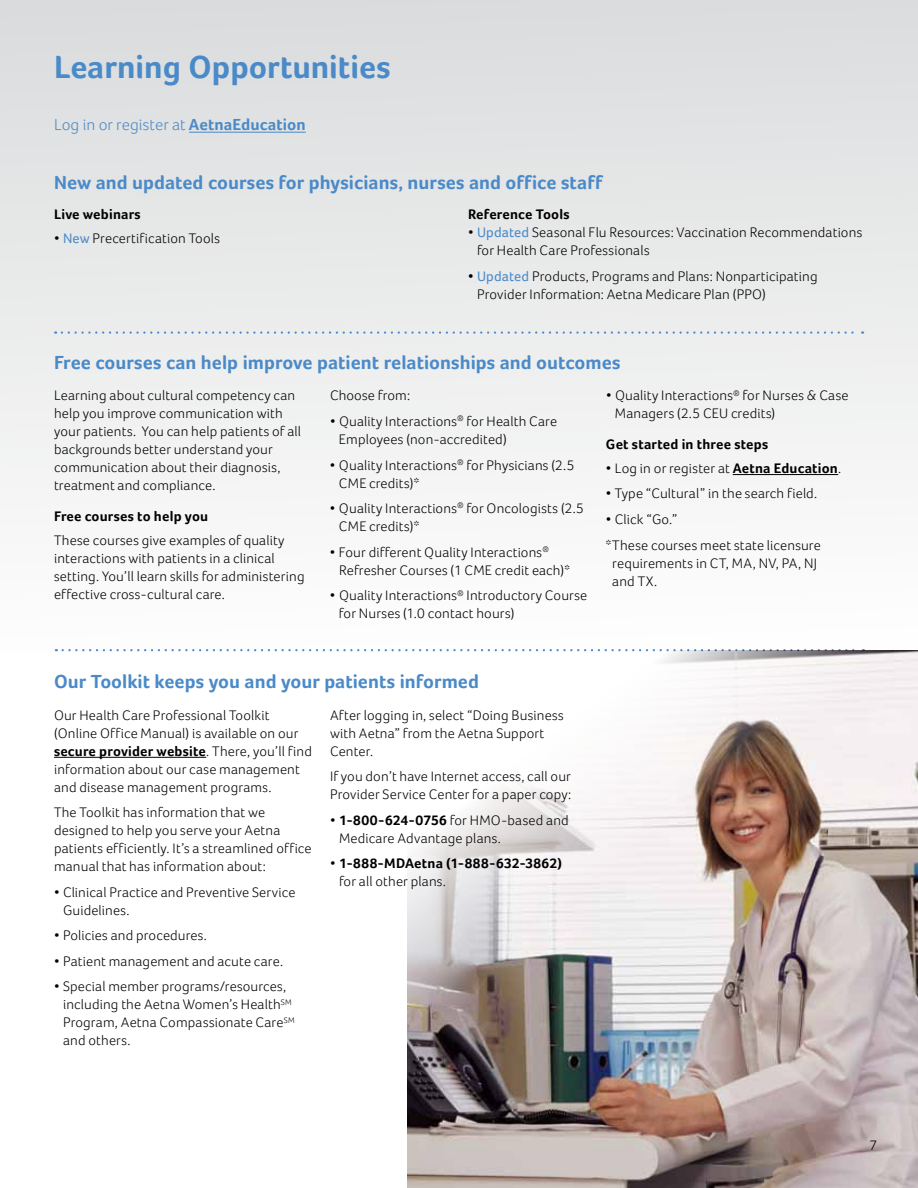
<style>
.page{position:relative;width:918px;height:1188px;background:#fff}
.page>*{position:absolute;margin:0;border:0;box-sizing:border-box;transform-origin:0 0}
.t1{font:700 33px "Foco";color:#4a8ac8}
.t2{font:700 19.5px "Foco";color:#4a8ac8}
.t3{font:300 16.5px "Foco";letter-spacing:.005em;color:#4a8ac8}
.t4{font:300 14.25px/18px "Foco";letter-spacing:.01em;color:#000}
.t5{font:700 14.25px/18px "Foco";letter-spacing:.015em;color:#000}
.s1{font-weight:700}
.s2{font-weight:400;color:#4a8ac8}
.s3{font-weight:400}
.s4{font-weight:300}
</style>
<div class="page">
<div style="left:0;top:0;width:918px;height:652px;background:linear-gradient(to bottom,#dbdbdc,#fefefe)"></div>
<hr style="left:189px;top:132px;width:117px;height:1px;background:#4a8ac8">
<hr style="left:733px;top:474px;width:105px;height:1px;background:#000">
<svg style="left:62px;top:331px;width:801px;height:3px;background:#cedae6"></svg>
<svg style="left:63px;top:649px;width:801px;height:2px"></svg>
<img style="left:407px;top:650px;width:511px;height:538px">
<hr style="left:54px;top:757px;width:152px;height:1px;background:#000">
<h1 class="t1" style="left:54px;top:47px;width:338px">Learning Opportunities</h1>
<p class="t3" style="left:54px;top:115px;width:253px">Log in or register at <span class="s1">AetnaEducation</span></p>
<h2 class="t2" style="left:54px;top:170px;width:550px">New and updated courses for physicians, nurses and office staff</h2>
<p class="t5" style="left:54px;top:205px;width:88px">Live webinars</p>
<p class="t4" style="left:54px;top:229px;width:168px">• <span class="s2">New</span> Precertification Tools</p>
<p class="t5" style="left:468px;top:205px;width:103px">Reference Tools</p>
<p class="t4" style="left:477px;top:223px;width:387px;text-indent:-9px">• <span class="s2">Updated</span> Seasonal Flu Resources: Vaccination Recommendations for Health Care Professionals</p>
<p class="t4" style="left:477px;top:267px;width:342px;text-indent:-9px"><span class="s3">•</span> <span class="s2">Updated</span> Products, Programs and Plans: Nonparticipating<br>Provider Information: Aetna Medicare Plan (PPO)</p>
<h2 class="t2" style="left:54px;top:351px;width:568px">Free courses can help improve patient relationships and outcomes</h2>
<p class="t4" style="left:54px;top:387px;width:248px">Learning about cultural competency can help you improve communication with your patients. You can help patients of all backgrounds better understand your communication about their diagnosis, treatment and compliance.</p>
<p class="t5" style="left:54px;top:507px;width:156px">Free courses to help you</p>
<p class="t4" style="left:54px;top:531px;width:252px">These courses give examples of quality interactions with patients in a clinical setting. You’ll learn skills for administering effective cross-cultural care.</p>
<p class="t4" style="left:330px;top:387px;width:82px">Choose from:</p>
<p class="t4" style="left:339px;top:412px;width:220px;text-indent:-9px">• Quality Interactions<sup>®</sup> for Health Care<br>Employees (non-accredited)</p>
<p class="t4" style="left:339px;top:456px;width:237px;text-indent:-9px">• Quality Interactions<sup>®</sup> for Physicians (2.5<br>CME credits)*</p>
<p class="t4" style="left:339px;top:499px;width:247px;text-indent:-9px">• Quality Interactions<sup>®</sup> for Oncologists (2.5<br>CME credits)*</p>
<p class="t4" style="left:339px;top:543px;width:233px;text-indent:-9px">• Four different Quality Interactions<sup>®<br></sup>Refresher Courses (1 CME credit each)*</p>
<p class="t4" style="left:339px;top:586px;width:250px;text-indent:-9px">• Quality Interactions<sup>®</sup> Introductory Course for Nurses (1.0 contact hours)</p>
<p class="t4" style="left:615px;top:387px;width:235px;text-indent:-9px">• Quality Interactions<sup>®</sup> for Nurses &amp; Case<br>Managers (2.5 CEU credits)</p>
<p class="t5" style="left:606px;top:435px;width:164px">Get started in three steps</p>
<p class="t4" style="left:606px;top:459px;width:237px">• Log in or register at <span class="s1">Aetna Education</span>.</p>
<p class="t4" style="left:606px;top:484px;width:213px">• Type “Cultural” in the search field.</p>
<p class="t4" style="left:606px;top:506px;width:216px;line-height:25.5px">• Click “Go.”<br>*These courses meet state licensure</p>
<p class="t4" style="left:612px;top:554px;width:206px">requirements in CT, MA, NV, PA, NJ and TX.</p>
<h2 class="t2" style="left:54px;top:670px;width:427px">Our Toolkit keeps you and your patients informed</h2>
<p class="t4" style="left:54px;top:706px;width:259px">Our Health Care Professional Toolkit (Online Office Manual) is available on our <span class="s1">secure provider website</span>. There, you’ll find information about our case management and disease management programs.</p>
<p class="t4" style="left:54px;top:803px;width:259px">The Toolkit has information that we designed to help you serve your Aetna patients efficiently. It’s a streamlined office manual that has information about:</p>
<p class="t4" style="left:63px;top:883px;width:234px;text-indent:-9px">• Clinical Practice and Preventive Service<br>Guidelines.</p>
<p class="t4" style="left:54px;top:926px;width:155px">• Policies and procedures.</p>
<p class="t4" style="left:54px;top:952px;width:231px">• Patient management and acute care.</p>
<p class="t4" style="left:63px;top:977px;width:233px;text-indent:-9px">• Special member programs/resources, including the Aetna Women’s Health<sup>SM<br></sup>Program, Aetna Compassionate Care<sup>SM </sup>and others.</p>
<p class="t4" style="left:330px;top:706px;width:235px">After logging in, select “Doing Business with Aetna” from the Aetna Support<br>Center.</p>
<p class="t4" style="left:330px;top:767px;width:243px">If you don’t have Internet access, call our<br>Provider Service Center for a paper copy:</p>
<p class="t4" style="left:339px;top:811px;width:231px;text-indent:-9px">• <span class="s1">1-800-624-0756</span> for HMO-based and<br>Medicare Advantage plans.</p>
<p class="t5" style="left:339px;top:854px;width:224px;text-indent:-9px"><span class="s4">•</span> 1-888-MDAetna (1-888-632-3862) <span class="s4">for all other plans.</span></p>
<p class="t4" style="left:869px;top:1136px;width:9px">7</p>
</div>
